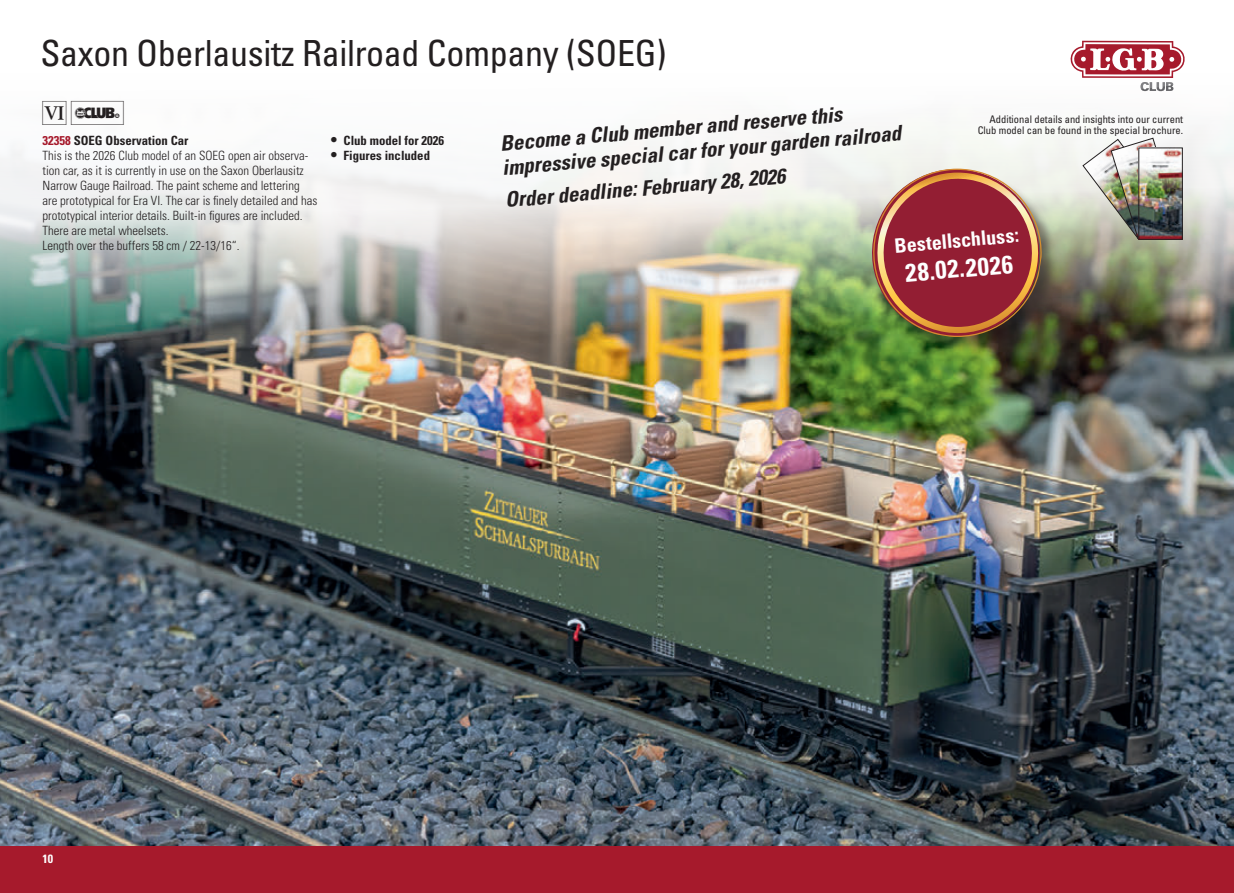
<style>
.page{position:relative;width:1234px;height:893px;background:#fff}
.page>*{position:absolute;margin:0;border:0;box-sizing:border-box;transform-origin:0 0}
.t1{font:condensed 36px "Univers LT Std";letter-spacing:-.01em;color:#231f20}
.t2{font:30px "LGB Piktos";color:#231f20}
.t3{font:700 condensed 25.35px "Univers LT Std";color:#fff}
.t4{font:italic 700 condensed 21px/24px "Univers LT Std";color:#231f20}
.t5{font:700 condensed 19.95px "Univers LT Std";color:#fff}
.t6{font:300 condensed 12.75px/15px "Univers LT Std";color:#231f20}
.t7{font:700 condensed 12.75px "Univers LT Std";color:#231f20}
.t8{font:700 condensed 12px "Univers LT Std";color:#fff}
.t9{font:condensed 10.5px/10.8px "Univers LT Std";color:#231f20;text-align:right}
.s1{color:#a61a2c}
.s2{font-size:15px}
</style>
<div class="page">
<img style="left:0;top:91px;width:1233px;height:755px">
<div style="left:0;top:846px;width:1233px;height:47px;background:#a61a2c"></div>
<div style="left:874px;top:172px;width:183px;height:183px;background:#231f20;opacity:.45"></div>
<img style="left:865px;top:163px;width:181px;height:179px">
<svg style="left:1070px;top:41px;width:114px;height:50px"></svg>
<img style="left:1082px;top:138px;width:97px;height:101px">
<img style="left:1140px;top:150px;width:40px;height:88px">
<div style="left:1138px;top:148px;width:44px;height:92px;border:1px solid #231f20"></div>
<h1 class="t1" style="left:40px;top:31px;width:627px">Saxon Oberlausitz Railroad Company (SOEG)</h1>
<h3 class="t4" style="left:499px;top:132px;width:402px;rotate:-5deg">Become a Club member and reserve this impressive special car for your garden railroad</h3>
<h2 class="t2" style="left:43px;top:97px;width:87px">60</h2>
<p class="t6" style="left:43px;top:148px;width:276px">This is the 2026 Club model of an SOEG open air observa&shy;tion car, as it is currently in use on the Saxon Oberlausitz Narrow Gauge Railroad. The paint scheme and lettering are prototypical for Era VI. The car is finely detailed and has prototypical interior details. Built-in figures are included.<br>There are metal wheelsets.<br>Length over the buffers 58 cm / 22-13/16“.</p>
<p class="t9" style="left:977px;top:114px;width:207px">Additional details and insights into our current<br>Club model can be found in the special brochure.</p>
<p class="t7" style="left:43px;top:133px;width:147px"><span class="s1">32358</span> SOEG Observation Car</p>
<p class="t7" style="left:331px;top:133px;width:115px"><span class="s2">•</span> Club model for 2026</p>
<p class="t7" style="left:331px;top:148px;width:101px"><span class="s2">•</span> Figures included</p>
<h3 class="t4" style="left:504px;top:188px;width:283px;rotate:-5deg">Order deadline: February 28, 2026</h3>
<h3 class="t5" style="left:893px;top:234px;width:126px;rotate:-5deg">Bestellschluss:</h3>
<h3 class="t3" style="left:903px;top:258px;width:109px;rotate:-5deg">28.02.2026</h3>
<p class="t8" style="left:43px;top:852px;width:12px">10</p>
</div>
